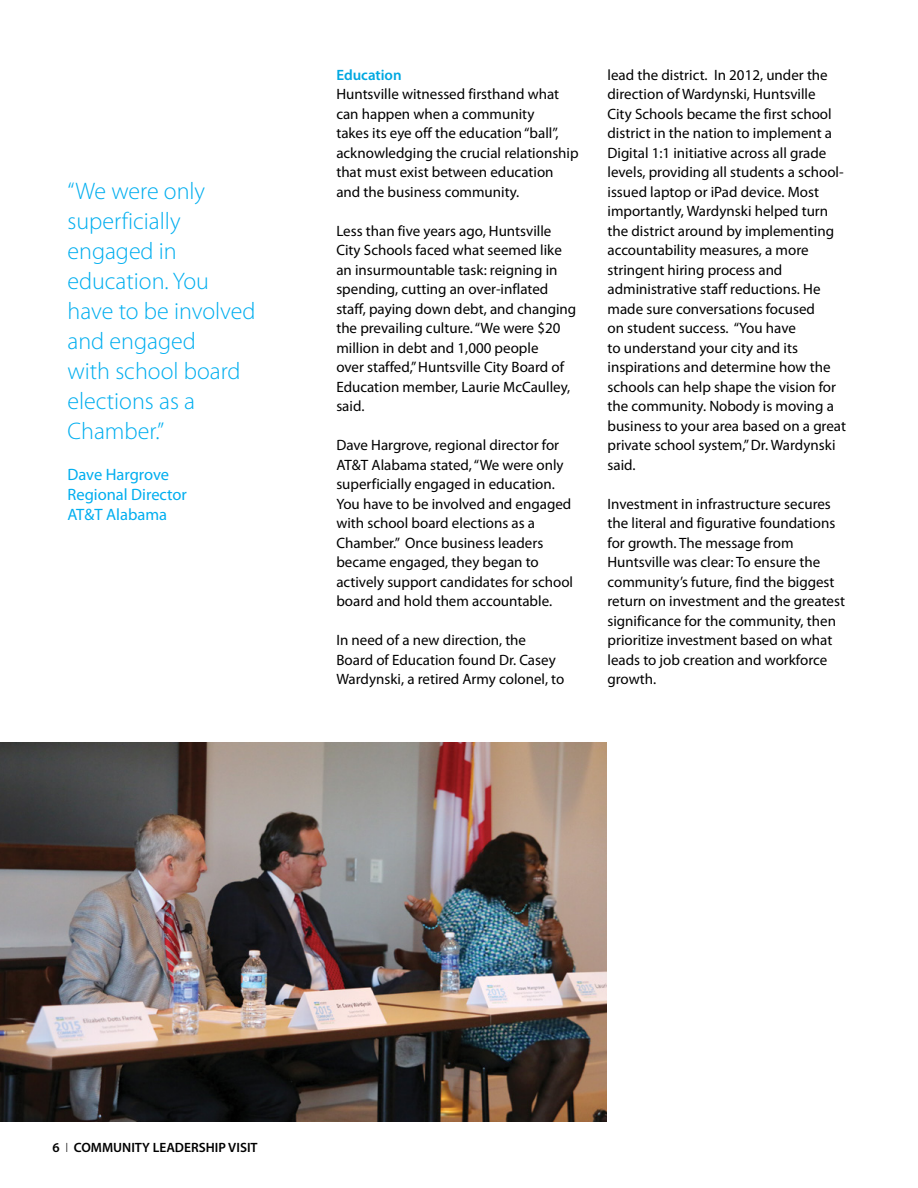
<style>
.page{position:relative;width:918px;height:1188px;background:#fff}
.page>*{position:absolute;margin:0;border:0;box-sizing:border-box;transform-origin:0 0}
.t1{font:300 24px/30px "Myriad Pro";color:#00aeef}
.t2{font:16.5px/19.8px "Myriad Pro";color:#00aeef}
.t3{font:15px/19.5px "Myriad Pro";color:#000}
.t4{font:600 15px "Myriad Pro";color:#00a8e1}
.t5{font:600 13.5px "Myriad Pro";color:#000}
.s1{font-weight:300}
</style>
<div class="page">
<img style="left:0;top:742px;width:607px;height:379px">
<h1 class="t1" style="left:68px;top:176px;width:190px">“We were only superficially engaged in education. You have to be involved and engaged<br>with school board elections as a<br>Chamber.”</h1>
<p class="t2" style="left:68px;top:464px;width:121px">Dave Hargrove<br>Regional Director<br>AT&amp;T Alabama</p>
<p class="t4" style="left:336px;top:65px;width:67px">Education</p>
<p class="t3" style="left:336px;top:84px;width:244px">Huntsville witnessed firsthand what can happen when a community<br>takes its eye off the education “ball’’, acknowledging the crucial relationship that must exist between education and the business community.</p>
<p class="t3" style="left:336px;top:221px;width:241px">Less than five years ago, Huntsville City Schools faced what seemed like an insurmountable task: reigning in spending, cutting an over-inflated staff, paying down debt, and changing the prevailing culture. “We were $20 million in debt and 1,000 people<br>over staffed,” Huntsville City Board of Education member, Laurie McCaulley, said.</p>
<p class="t3" style="left:336px;top:435px;width:238px">Dave Hargrove, regional director for AT&amp;T Alabama stated, “We were only superficially engaged in education.<br>You have to be involved and engaged with school board elections as a Chamber.” Once business leaders became engaged, they began to actively support candidates for school board and hold them accountable.</p>
<p class="t3" style="left:336px;top:630px;width:230px">In need of a new direction, the<br>Board of Education found Dr. Casey<br>Wardynski, a retired Army colonel, to</p>
<p class="t3" style="left:608px;top:65px;width:240px">lead the district. In 2012, under the direction of Wardynski, Huntsville<br>City Schools became the first school district in the nation to implement a Digital 1:1 initiative across all grade levels, providing all students a school&shy;issued laptop or iPad device. Most importantly, Wardynski helped turn the district around by implementing accountability measures, a more stringent hiring process and administrative staff reductions. He made sure conversations focused<br>on student success. “You have<br>to understand your city and its inspirations and determine how the schools can help shape the vision for the community. Nobody is moving a business to your area based on a great private school system,” Dr. Wardynski said.</p>
<p class="t3" style="left:608px;top:494px;width:239px">Investment in infrastructure secures the literal and figurative foundations for growth. The message from Huntsville was clear: To ensure the community’s future, find the biggest return on investment and the greatest significance for the community, then prioritize investment based on what leads to job creation and workforce growth.</p>
<p class="t5" style="left:53px;top:1139px;width:207px">6 <span class="s1">I</span> COMMUNITY LEADERSHIP VISIT</p>
</div>
